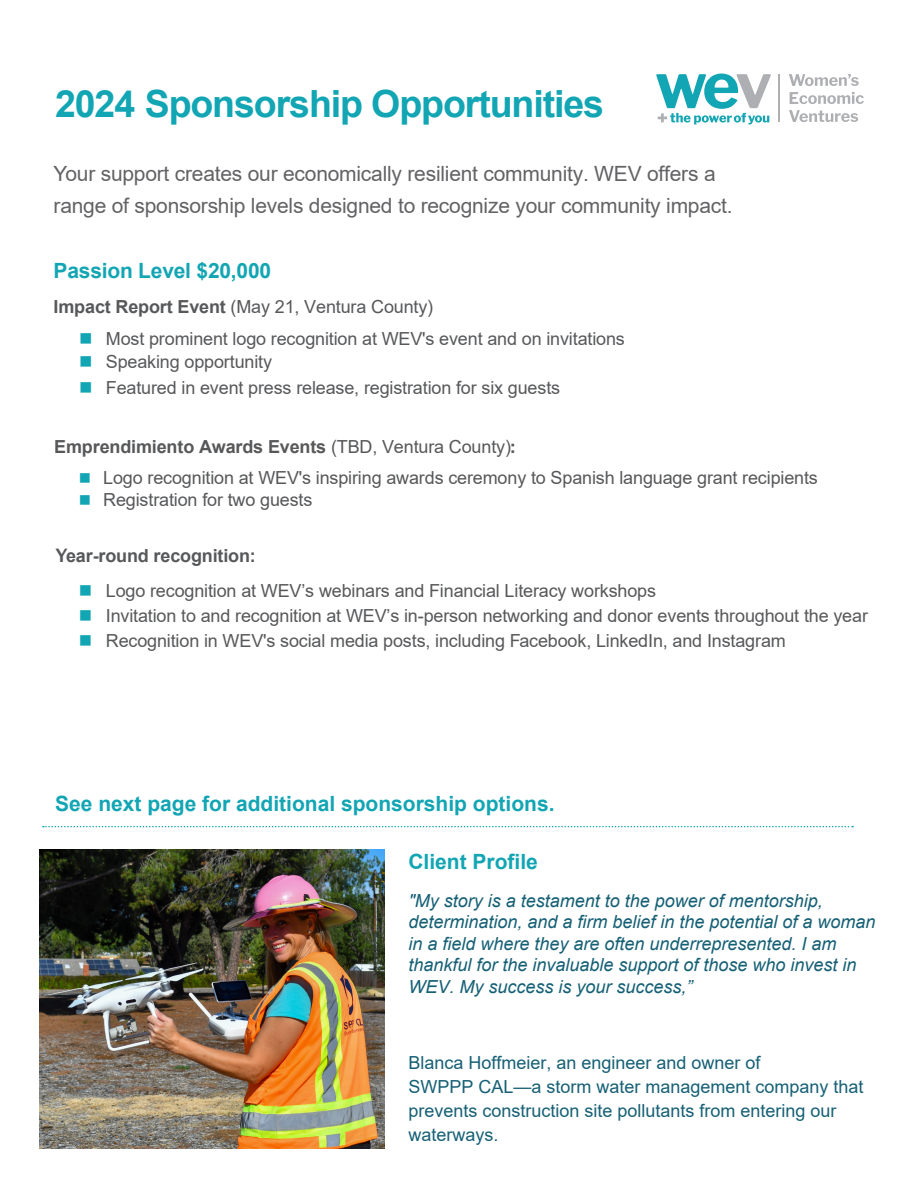
<style>
.page{position:relative;width:918px;height:1188px;background:#fff}
.page>*{position:absolute;margin:0;border:0;box-sizing:border-box;transform-origin:0 0}
.t1{font:700 37.5px "Arial";letter-spacing:-.03em;color:#12a5b4}
.t2{font:21px/32px "Arial";letter-spacing:-.01em;color:#636366}
.t3{font:700 21px "Arial";color:#12a5b4}
.t4{font:700 21px "Arial";color:#12a5b4}
.t5{font:18px "Arial";letter-spacing:-.01em;color:#57585a}
.t6{font:18px "Arial";letter-spacing:-.01em;color:#57585a}
.t7{font:italic 18px/21.6px "Arial";color:#166075}
.t8{font:18px/24px "Arial";color:#166075}
.t9{font:700 18px "Arial";letter-spacing:-.01em;color:#57585a}
.s1{font-style:inherit}
.s2{font-weight:700}
.s3{color:#12a5b4}
.s4{font-weight:400}
.s5{font-family:"Libre Franklin";font-weight:600}
</style>
<div class="page">
<svg style="left:43px;top:826px;width:810px;height:1px"></svg>
<img style="left:39px;top:849px;width:345px;height:300px">
<svg style="left:789px;top:74px;width:70px;height:12px"></svg>
<svg style="left:790px;top:92px;width:74px;height:12px"></svg>
<svg style="left:789px;top:110px;width:69px;height:12px"></svg>
<svg style="left:656px;top:74px;width:115px;height:51px"></svg>
<hr style="left:778px;top:74px;width:2px;height:48px;background:#aeafb3">
<h1 class="t1" style="left:55px;top:77px;width:551px">2024 Sponsorship Opportunities</h1>
<p class="t2" style="left:54px;top:157px;width:681px"><span class="s1">Y</span>our support creates our economically resilient community. WEV offers a range of sponsorship levels designed to recognize your community impact.</p>
<p class="t3" style="left:54px;top:256px;width:219px">Passion Level $20,000</p>
<p class="t5" style="left:54px;top:294px;width:381px"><span class="s2">Impact Report Event</span> (May 21, Ventura County)</p>
<p class="t6" style="left:79px;top:326px;width:547px"><span class="s3">■</span> Most prominent logo recognition at WEV's event <span class="s1">and on invitations</span></p>
<p class="t6" style="left:79px;top:349px;width:194px"><span class="s3">■</span> Speaking opportunity</p>
<p class="t6" style="left:79px;top:375px;width:482px"><span class="s3">■</span> <span class="s1">F</span>eatured in event press release, registration for <span class="s1">six</span> guests</p>
<p class="t9" style="left:54px;top:434px;width:462px">Emprendimiento Awards Events <span class="s4">(</span><span class="s4">TBD,</span> <span class="s4">Ventura Count</span><span class="s4">y</span><span class="s4">)</span><span class="s5">:</span></p>
<p class="t6" style="left:79px;top:465px;width:741px"><span class="s3">■</span> Logo recognition at WEV's inspiring awards ceremony to Spanish language grant recipients</p>
<p class="t6" style="left:79px;top:487px;width:235px"><span class="s3">■</span> Registration for <span class="s1">two</span> guests</p>
<p class="t9" style="left:55px;top:543px;width:202px"><span class="s5">Y</span>ear-round <span class="s1">r</span>ecognition:</p>
<p class="t5" style="left:79px;top:579px;width:579px"><span class="s3">■</span> Logo recognition at WEV’s webinars <span class="s1">and Financial Literacy workshops</span></p>
<p class="t5" style="left:79px;top:603px;width:791px"><span class="s3">■</span> Invitation to and recognition at WEV’s in-person networking and donor events throughout the year</p>
<p class="t5" style="left:79px;top:628px;width:709px"><span class="s3">■</span> Recognition in WEV's social media posts, including Facebook, LinkedIn, and Instagram</p>
<p class="t3" style="left:55px;top:789px;width:501px">See next page for additional sponsorship options.</p>
<p class="t4" style="left:408px;top:847px;width:131px">Client Profile</p>
<p class="t7" style="left:408px;top:890px;width:469px"><span class="s1">"</span>My story is a testament to the power of mentorship, determination, and a firm belief in the potential of a woman in a field where they are often underrepresented. I am thankful for the invaluable support of those who invest in WEV. My success is your success,”</p>
<p class="t8" style="left:408px;top:1050px;width:457px">Blanca Hoffmeier, an engineer and owner of<br>SWPPP CAL—a storm water management company that prevents construction site pollutants from entering our waterways.</p>
</div>
